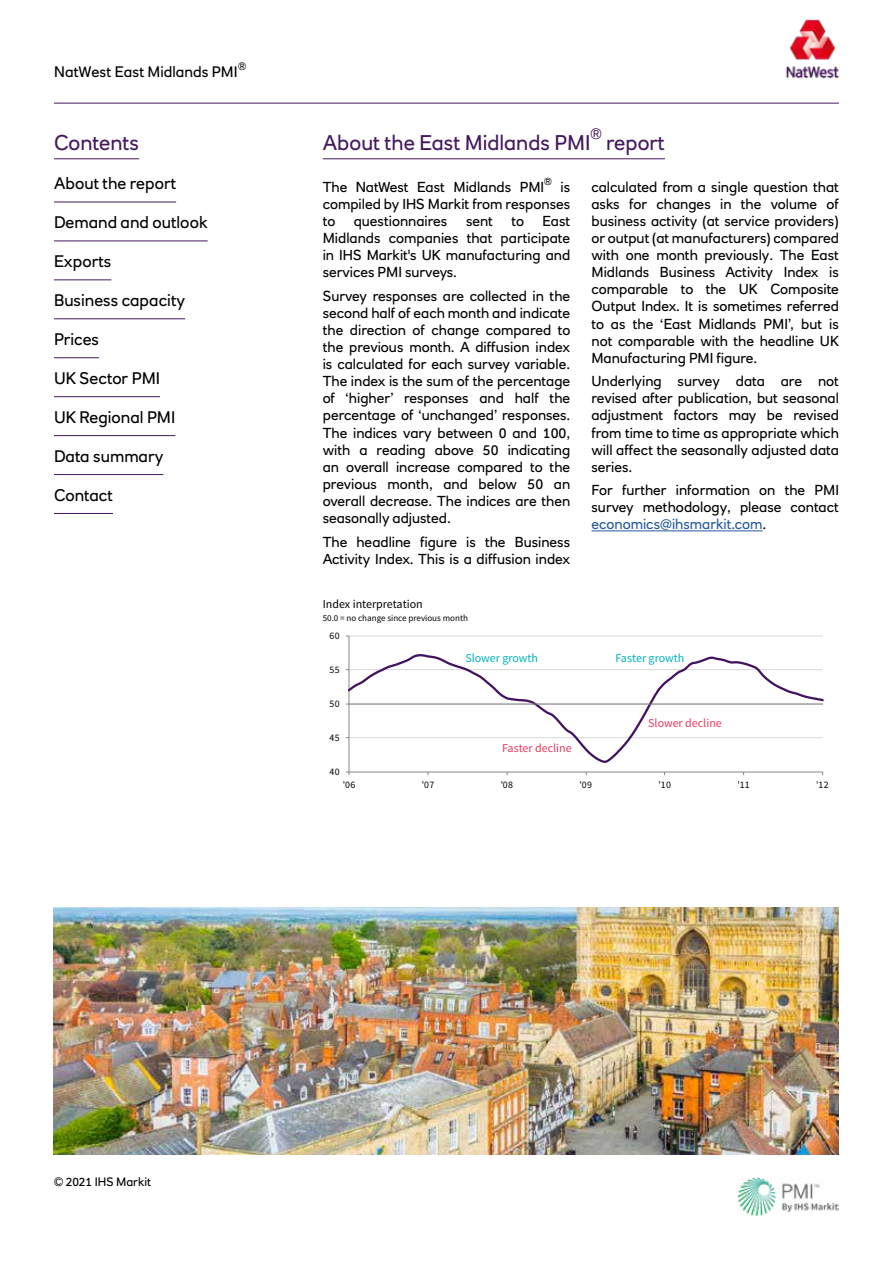
<style>
.page{position:relative;width:893px;height:1263px;background:#fff}
.page>*{position:absolute;margin:0;border:0;box-sizing:border-box;transform-origin:0 0}
.t1{font:21px "RN House Sans";color:#44195e}
.t2{font:16.5px "RN House Sans";color:#000}
.t3{font:15px "RN House Sans";letter-spacing:.005em;color:#000}
.t4{font:14.7px "RN House Sans";color:#44195e}
.t5{font:14.25px/17.1px "RN House Sans";color:#000;text-align:justify}
.t6{font:12px "Source Sans Pro";color:#e83a5f}
.t7{font:12px "Source Sans Pro";color:#00b2bb}
.t8{font:12px "Source Sans Pro";color:#000}
.t9{font:12px "RN House Sans";color:#000}
.t10{font:10.5px "RN House Sans";color:#000}
.t11{font:10.05px "RN House Sans";color:#000}
.t12{font:9.9px "Source Sans Pro";letter-spacing:.04em;color:#000}
.t13{font:9px "Source Sans Pro";color:#000}
.s1{color:#265b9b}
</style>
<div class="page">
<hr style="left:54px;top:103px;width:785px;height:1px;background:#44195e">
<img style="left:737px;top:1177px;width:101px;height:38px">
<hr style="left:54px;top:1154px;width:785px;height:1px;background:#44195e">
<img style="left:785px;top:19px;width:55px;height:60px">
<hr style="left:591px;top:530px;width:172px;height:1px;background:#265b9b">
<hr style="left:323px;top:159px;width:342px;height:1px;background:#44195e">
<hr style="left:54px;top:159px;width:85px;height:1px;background:#44195e">
<hr style="left:54px;top:202px;width:122px;height:1px;background:#44195e">
<hr style="left:54px;top:241px;width:154px;height:1px;background:#44195e">
<hr style="left:54px;top:280px;width:57px;height:1px;background:#44195e">
<hr style="left:54px;top:318px;width:131px;height:1px;background:#44195e">
<hr style="left:54px;top:357px;width:45px;height:1px;background:#44195e">
<hr style="left:54px;top:396px;width:106px;height:1px;background:#44195e">
<hr style="left:54px;top:435px;width:121px;height:1px;background:#44195e">
<hr style="left:54px;top:474px;width:109px;height:1px;background:#44195e">
<hr style="left:54px;top:513px;width:59px;height:1px;background:#44195e">
<hr style="left:349px;top:636px;width:474px;height:1px;background:#d9d9d9">
<hr style="left:349px;top:636px;width:1px;height:136px;background:#868686">
<hr style="left:349px;top:772px;width:474px;height:1px;background:#868686">
<svg style="left:349px;top:652px;width:474px;height:112px"></svg>
<hr style="left:349px;top:704px;width:474px;height:1px;background:#7f7f7f">
<img style="left:54px;top:908px;width:785px;height:246px">
<p class="t10" style="left:238px;top:62px;width:10px">®</p>
<p class="t3" style="left:54px;top:66px;width:185px">NatWest East Midlands PMI</p>
<p class="t4" style="left:590px;top:129px;width:13px">®</p>
<h1 class="t1" style="left:323px;top:134px;width:269px">About the East Midlands PMI</h1>
<h1 class="t1" style="left:54px;top:134px;width:87px">Contents</h1>
<h1 class="t1" style="left:606px;top:134px;width:60px">report</h1>
<p class="t2" style="left:54px;top:177px;width:124px">About the report</p>
<p class="t2" style="left:54px;top:216px;width:155px">Demand and outlook</p>
<p class="t2" style="left:54px;top:255px;width:59px">Exports</p>
<p class="t2" style="left:54px;top:294px;width:133px">Business capacity</p>
<p class="t2" style="left:54px;top:333px;width:47px">Prices</p>
<p class="t2" style="left:54px;top:371px;width:108px">UK Sector PMI</p>
<p class="t2" style="left:54px;top:410px;width:123px">UK Regional PMI</p>
<p class="t2" style="left:54px;top:449px;width:111px">Data summary</p>
<p class="t2" style="left:54px;top:488px;width:61px">Contact</p>
<p class="t11" style="left:544px;top:177px;width:9px">®</p>
<p class="t5" style="left:323px;top:180px;width:249px;text-indent:238px">is compiled by IHS Markit from responses to</p>
<p class="t5" style="left:591px;top:180px;width:249px">calculated from a single question that asks for changes in the volume of business activity (at service providers) or output (at manufacturers) compared with one month previously. The East Midlands Business Activity Index is comparable to the UK Composite Output Index. It is sometimes referred to as the ‘East Midlands PMI’, but is not comparable with the headline UK Manufacturing PMI figure.</p>
<p class="t5" style="left:591px;top:374px;width:249px">Underlying survey data are not revised after publication, but seasonal adjustment factors may be revised from time to time as appropriate which will affect the seasonally adjusted data series.</p>
<p class="t5" style="left:591px;top:483px;width:249px">For further information on the PMI survey methodology, please contact <span class="s1">economics@ihsmarkit.com</span>.</p>
<p class="t5" style="left:323px;top:180px;width:223px">The NatWest East Midlands PMI</p>
<p class="t5" style="left:354px;top:214px;width:95px">questionnaires</p>
<p class="t5" style="left:466px;top:214px;width:28px">sent</p>
<p class="t5" style="left:512px;top:214px;width:14px">to</p>
<p class="t5" style="left:323px;top:214px;width:249px;text-indent:220px">East Midlands companies that participate in IHS Markit's UK manufacturing and services PMI surveys.</p>
<p class="t5" style="left:323px;top:289px;width:249px">Survey responses are collected in the second half of each month and indicate the direction of change compared to the previous month. A diffusion index is calculated for each survey variable.<br>The index is the sum of the percentage of ‘higher’ responses and half the percentage of ‘unchanged’ responses.<br>The indices vary between 0 and 100, with a reading above 50 indicating an overall increase compared to the previous month, and below 50 an overall decrease. The indices are then seasonally adjusted.</p>
<p class="t5" style="left:323px;top:535px;width:249px">The headline figure is the Business<br>Activity Index. This is a diffusion index</p>
<p class="t8" style="left:323px;top:599px;width:102px">Index interpretation</p>
<p class="t13" style="left:323px;top:615px;width:147px">50.0 = no change since previous month</p>
<p class="t12" style="left:329px;top:632px;width:12px">60</p>
<p class="t12" style="left:329px;top:665px;width:12px">55</p>
<p class="t12" style="left:329px;top:699px;width:12px">50</p>
<p class="t12" style="left:329px;top:733px;width:12px">45</p>
<p class="t12" style="left:329px;top:767px;width:12px">40</p>
<p class="t7" style="left:465px;top:653px;width:74px">Slower growth</p>
<p class="t7" style="left:615px;top:653px;width:70px">Faster growth</p>
<p class="t6" style="left:502px;top:744px;width:71px">Faster decline</p>
<p class="t6" style="left:648px;top:718px;width:75px">Slower decline</p>
<p class="t9" style="left:54px;top:1177px;width:99px">© 2021 IHS Markit</p>
<p class="t12" style="left:343px;top:781px;width:14px">'06</p>
<p class="t12" style="left:422px;top:781px;width:14px">'07</p>
<p class="t12" style="left:501px;top:781px;width:14px">'08</p>
<p class="t12" style="left:580px;top:781px;width:14px">'09</p>
<p class="t12" style="left:658px;top:781px;width:14px">'10</p>
<p class="t12" style="left:737px;top:781px;width:14px">'11</p>
<p class="t12" style="left:816px;top:781px;width:14px">'12</p>
</div>
